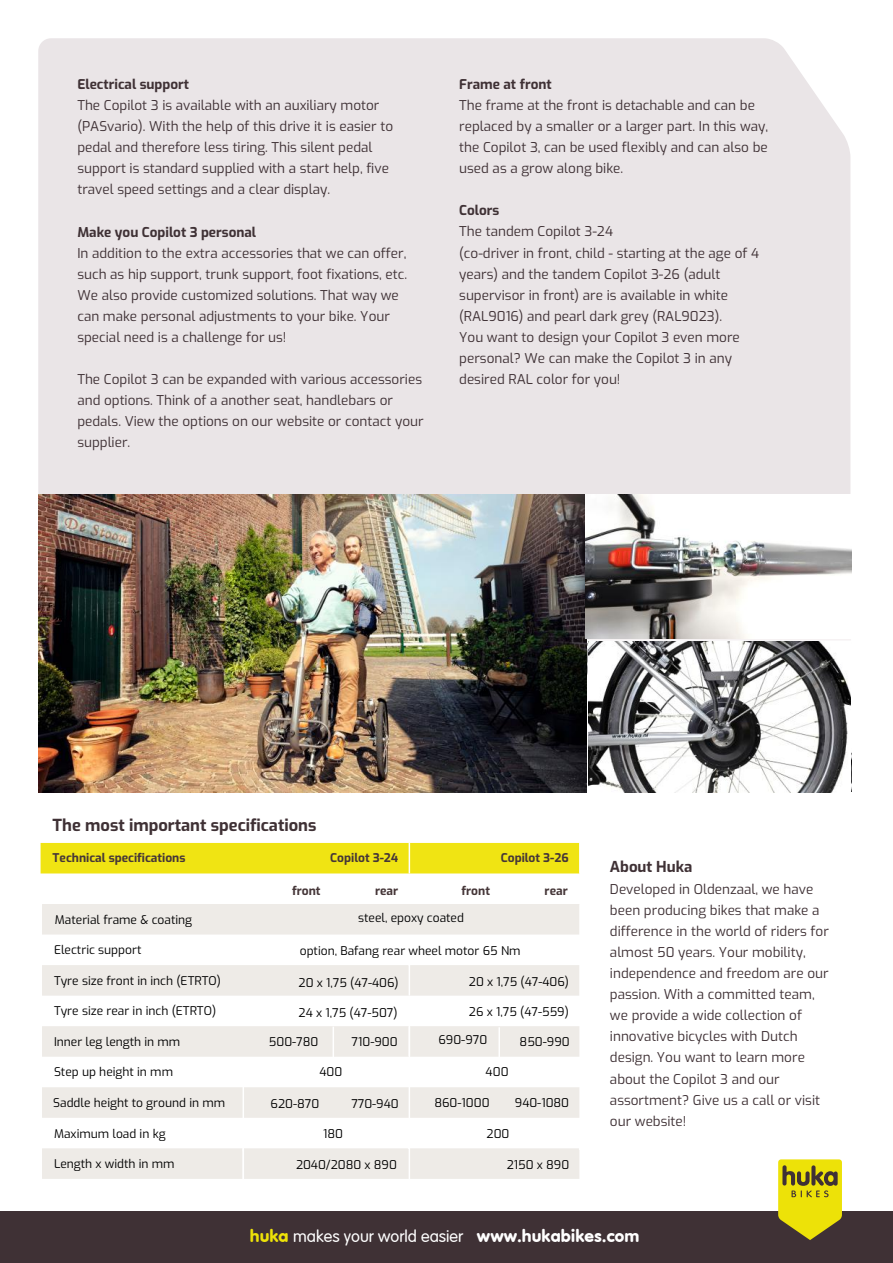
<style>
.page{position:relative;width:893px;height:1263px;background:#fff}
.page>*{position:absolute;margin:0;border:0;box-sizing:border-box;transform-origin:0 0}
.t1{font:300 16.5px "VAG Rounded";color:#fff}
.t2{font:700 16.5px "Exo";color:#3f3135}
.t3{font:700 15px "Exo";color:#3f3135}
.t4{font:13.5px/21px "Exo";color:#3f3135}
.t5{font:700 13.5px "Exo";color:#3f3135}
.t6{font:12px "Exo";color:#000}
.t7{font:12px "Exo";color:#000}
.t8{font:12px "Exo";color:#000001}
.t9{font:700 12px "Exo";color:#453638}
.t10{font:700 12px "Exo";color:#453638}
.s1{font-family:"VAG Rundschrift D";font-weight:400;font-size:18px;color:#ede208}
.s2{font-family:"VAG Rundschrift D";font-weight:400;font-size:18px}
</style>
<div class="page">
<div style="left:0;top:1212px;width:893px;height:51px;background:#3f3135"></div>
<svg style="left:778px;top:1159px;width:64px;height:81px;background:#c0b415"></svg>
<div style="left:38px;top:38px;width:812px;height:457px;background:#eae5e7"></div>
<div style="left:587px;top:495px;width:263px;height:147px;background:linear-gradient(to right,#f6f2f3,#f6f2f3)"></div>
<hr style="left:588px;top:641px;width:268px;height:1px;background:#fff">
<hr style="left:586px;top:495px;width:2px;height:294px;background:#fff">
<img style="left:38px;top:495px;width:548px;height:297px">
<img style="left:588px;top:642px;width:262px;height:150px">
<img style="left:586px;top:495px;width:265px;height:143px">
<div style="left:41px;top:843px;width:538px;height:30px;background:#f0e413"></div>
<svg style="left:42px;top:904px;width:537px;height:275px;fill:#eeebe7"></svg>
<hr style="left:409px;top:843px;width:1px;height:30px;background:#fff">
<hr style="left:409px;top:965px;width:1px;height:30px;background:#fff">
<hr style="left:409px;top:935px;width:1px;height:31px;background:#fff">
<hr style="left:409px;top:1026px;width:1px;height:31px;background:#fff">
<hr style="left:242px;top:1084px;width:2px;height:41px;background:#fff">
<hr style="left:408px;top:1085px;width:3px;height:101px;background:#fff">
<hr style="left:242px;top:1124px;width:2px;height:64px;background:#fff">
<hr style="left:333px;top:1026px;width:1px;height:31px;background:#fff">
<hr style="left:498px;top:1027px;width:2px;height:31px;background:#fff">
<p class="t5" style="left:77px;top:74px;width:113px">Electrical support</p>
<p class="t4" style="left:77px;top:94px;width:317px">The Copilot 3 is available with an auxiliary motor (PASvario). With the help of this drive it is easier to pedal and therefore less tiring. This silent pedal support is standard supplied with a start help, five travel speed settings and a clear display.</p>
<p class="t5" style="left:77px;top:221px;width:180px">Make you Copilot 3 personal</p>
<p class="t4" style="left:77px;top:242px;width:331px">In addition to the extra accessories that we can offer, such as hip support, trunk support, foot fixations, etc.<br>We also provide customized solutions. That way we can make personal adjustments to your bike. Your special need is a challenge for us!</p>
<p class="t4" style="left:77px;top:368px;width:348px">The Copilot 3 can be expanded with various accessories and options. Think of a another seat, handlebars or pedals. View the options on our website or contact your supplier.</p>
<p class="t5" style="left:459px;top:74px;width:94px">Frame at front</p>
<p class="t4" style="left:459px;top:94px;width:310px">The frame at the front is detachable and can be replaced by a smaller or a larger part. In this way, the Copilot 3, can be used flexibly and can also be used as a grow along bike.</p>
<p class="t5" style="left:459px;top:200px;width:42px">Colors</p>
<p class="t4" style="left:459px;top:220px;width:301px">The tandem Copilot 3-24<br>(co-driver in front, child - starting at the age of 4 years) and the tandem Copilot 3-26 (adult supervisor in front) are is available in white (RAL9016) and pearl dark grey (RAL9023).<br>You want to design your Copilot 3 even more personal? We can make the Copilot 3 in any desired RAL color for you!</p>
<p class="t2" style="left:53px;top:813px;width:265px">The most important specifications</p>
<p class="t9" style="left:53px;top:848px;width:134px">Technical specifications</p>
<p class="t10" style="left:330px;top:848px;width:70px">Copilot 3-24</p>
<p class="t10" style="left:501px;top:848px;width:69px">Copilot 3-26</p>
<p class="t6" style="left:55px;top:911px;width:139px">Material frame &amp; coating</p>
<p class="t6" style="left:54px;top:941px;width:89px">Electric support</p>
<p class="t6" style="left:54px;top:972px;width:168px">Tyre size front in inch (ETRTO)</p>
<p class="t9" style="left:292px;top:881px;width:30px">front</p>
<p class="t9" style="left:375px;top:881px;width:25px">rear</p>
<p class="t9" style="left:461px;top:881px;width:30px">front</p>
<p class="t9" style="left:545px;top:881px;width:25px">rear</p>
<p class="t8" style="left:358px;top:909px;width:107px">steel, epoxy coated</p>
<p class="t8" style="left:300px;top:941px;width:222px">option, Bafang rear wheel motor 65 Nm</p>
<p class="t6" style="left:299px;top:974px;width:102px">20 x 1,75 (47-406)</p>
<p class="t6" style="left:469px;top:972px;width:102px">20 x 1,75 (47-406)</p>
<p class="t6" style="left:54px;top:1002px;width:164px">Tyre size rear in inch (ETRTO)</p>
<p class="t7" style="left:299px;top:1004px;width:100px">24 x 1,75 (47-507)</p>
<p class="t7" style="left:469px;top:1002px;width:102px">26 x 1,75 (47-559)</p>
<p class="t6" style="left:54px;top:1033px;width:128px">Inner leg length in mm</p>
<p class="t7" style="left:352px;top:1032px;width:48px">710-900</p>
<p class="t7" style="left:269px;top:1032px;width:51px">500-780</p>
<p class="t6" style="left:54px;top:1063px;width:120px">Step up height in mm</p>
<p class="t7" style="left:319px;top:1063px;width:24px">400</p>
<p class="t7" style="left:438px;top:1031px;width:50px">690-970</p>
<p class="t7" style="left:520px;top:1032px;width:52px">850-990</p>
<p class="t7" style="left:486px;top:1063px;width:24px">400</p>
<p class="t6" style="left:53px;top:1094px;width:173px">Saddle height to ground in mm</p>
<p class="t7" style="left:271px;top:1095px;width:50px">620-870</p>
<p class="t7" style="left:351px;top:1095px;width:49px">770-940</p>
<p class="t7" style="left:434px;top:1093px;width:57px">860-1000</p>
<p class="t7" style="left:515px;top:1094px;width:56px">940-1080</p>
<p class="t6" style="left:54px;top:1125px;width:113px">Maximum load in kg</p>
<p class="t6" style="left:54px;top:1154px;width:122px">Length x width in mm</p>
<p class="t7" style="left:323px;top:1124px;width:21px">180</p>
<p class="t7" style="left:487px;top:1124px;width:24px">200</p>
<p class="t7" style="left:296px;top:1156px;width:102px">2040/2080 x 890</p>
<p class="t7" style="left:507px;top:1156px;width:64px">2150 x 890</p>
<p class="t3" style="left:610px;top:855px;width:84px">About Huka</p>
<p class="t4" style="left:610px;top:878px;width:220px">Developed in Oldenzaal, we have been producing bikes that make a difference in the world of riders for almost 50 years. Your mobility, independence and freedom are our passion. With a committed team, we provide a wide collection of innovative bicycles with Dutch design. You want to learn more about the Copilot 3 and our assortment? Give us a call or visit our website!</p>
<p class="t1" style="left:250px;top:1227px;width:391px"><span class="s1">huka</span> makes your world easier <span class="s2">www.hukabikes.com</span></p>
</div>
